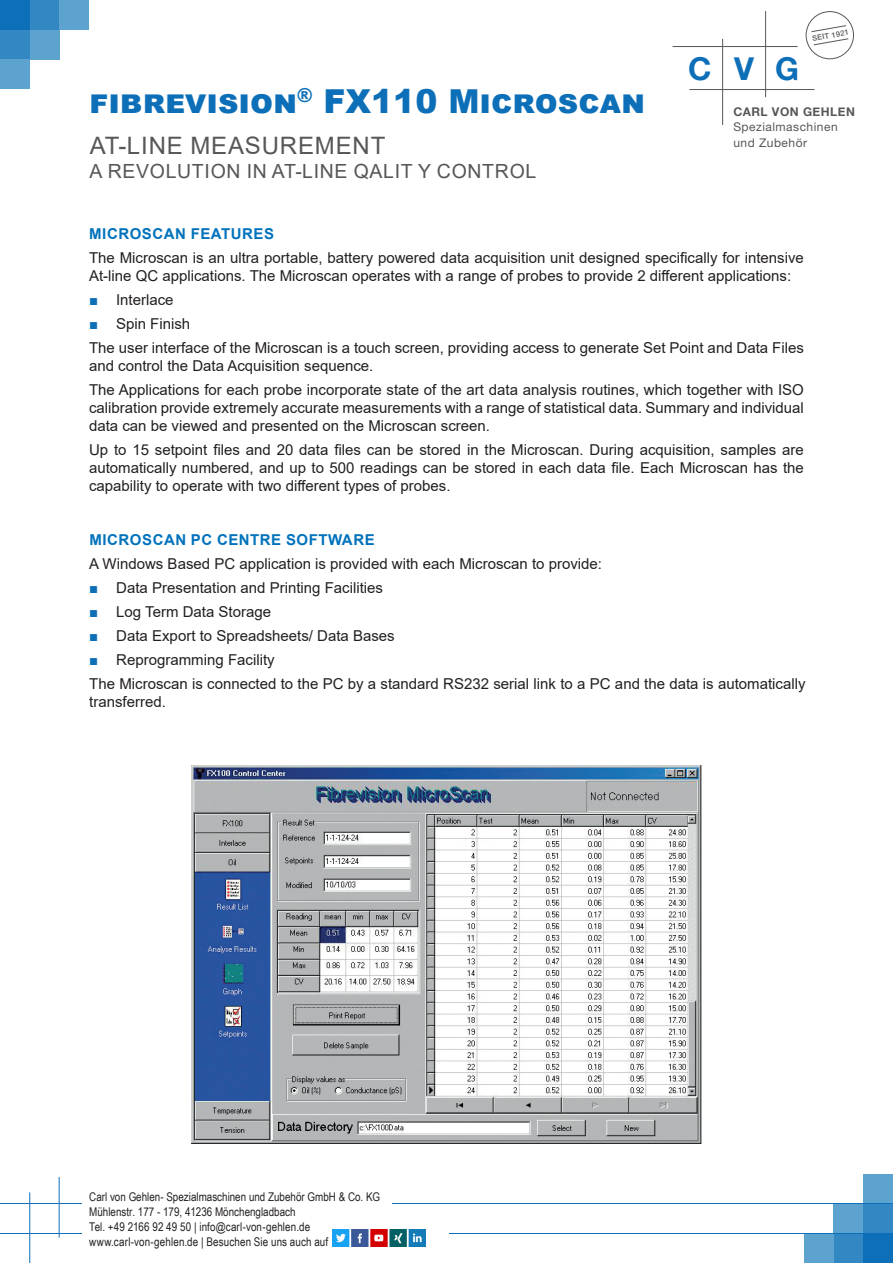
<style>
.page{position:relative;width:893px;height:1263px;background:#fff}
.page>*{position:absolute;margin:0;border:0;box-sizing:border-box;transform-origin:0 0}
.t1{font:900 33px "Arial";color:#0c6fb8}
.t2{font:700 31.5px "Helvetica Neue";color:#0c6fb8}
.t3{font:24px "Arial";letter-spacing:.035em;color:#575756}
.t4{font:19.5px "Arial";letter-spacing:.035em;color:#575756}
.t5{font:15px/18px "Arial";color:#231f20}
.t6{font:700 15px "Arial";letter-spacing:.035em;color:#0072bc}
.t7{font:12px/15px "Arial Narrow";color:#231f20}
.t8{font:12px/15.8px "Helvetica Neue LT Std";letter-spacing:.04em;color:#575756}
.t9{font:700 12px "Helvetica Neue";letter-spacing:.04em;color:#575756}
.t10{font:500 7.5px "Helvetica Neue";color:#575756}
.s1{color:#0c6fb8}
</style>
<div class="page">
<div style="left:863px;top:1203px;width:30px;height:30px;background:#3388c3"></div>
<div style="left:863px;top:1233px;width:30px;height:30px;background:#0c6fb8"></div>
<div style="left:863px;top:1174px;width:30px;height:29px;background:#5ca3cf"></div>
<div style="left:833px;top:1203px;width:30px;height:30px;background:#5ca3cf"></div>
<div style="left:833px;top:1233px;width:30px;height:30px;background:#3388c3"></div>
<div style="left:804px;top:1233px;width:29px;height:30px;background:#5ca3cf"></div>
<hr style="left:29px;top:1192px;width:1px;height:71px;background:#0c6fb8">
<hr style="left:59px;top:1177px;width:1px;height:60px;background:#0c6fb8">
<hr style="left:0;top:1233px;width:82px;height:1px;background:#0c6fb8">
<hr style="left:0;top:1203px;width:82px;height:1px;background:#0c6fb8">
<div style="left:0;top:0;width:30px;height:30px;background:#0c6fb8"></div>
<div style="left:30px;top:0;width:30px;height:30px;background:#3388c3"></div>
<div style="left:60px;top:0;width:29px;height:30px;background:#5ca3cf"></div>
<div style="left:0;top:30px;width:30px;height:30px;background:#3388c3"></div>
<div style="left:30px;top:30px;width:30px;height:30px;background:#5ca3cf"></div>
<div style="left:0;top:60px;width:30px;height:29px;background:#5ca3cf"></div>
<hr style="left:393px;top:1203px;width:500px;height:1px;background:#0c6fb8">
<hr style="left:449px;top:1233px;width:444px;height:1px;background:#0c6fb8">
<div style="left:806px;top:11px;width:48px;height:48px;border:1px solid #575756;border-radius:50%"></div>
<svg style="left:811px;top:25px;width:38px;height:21px"></svg>
<hr style="left:722px;top:39px;width:1px;height:86px;background:#575756">
<hr style="left:765px;top:11px;width:1px;height:86px;background:#575756">
<hr style="left:673px;top:46px;width:125px;height:1px;background:#575756">
<hr style="left:689px;top:89px;width:125px;height:1px;background:#575756">
<img style="left:332px;top:1229px;width:94px;height:18px">
<img style="left:191px;top:766px;width:511px;height:377px">
<p class="t1" style="left:89px;top:77px;width:557px">fibrevision<sup>®</sup> FX110 Microscan</p>
<p class="t3" style="left:90px;top:129px;width:297px">AT-LINE MEASUREMENT</p>
<p class="t4" style="left:90px;top:157px;width:448px">A REVOLUTION IN AT-LINE QALIT Y CONTROL</p>
<p class="t10" style="left:812px;top:34px;width:38px;rotate:-10deg">SEIT 1921</p>
<h2 class="t2" style="left:688px;top:49px;width:113px">CVG</h2>
<p class="t9" style="left:733px;top:104px;width:123px">CARL VON GEHLEN</p>
<p class="t8" style="left:733px;top:119px;width:106px">Spezialmaschinen und Zubehör</p>
<p class="t6" style="left:89px;top:223px;width:186px">MICROSCAN FEATURES</p>
<p class="t5" style="left:89px;top:248px;width:716px">The Microscan is an ultra portable, battery powered data acquisition unit designed specifically for intensive<br>At-line QC applications. The Microscan operates with a range of probes to provide 2 different applications:</p>
<p class="t5" style="left:89px;top:290px;width:86px"><span class="s1">■</span> Interlace</p>
<p class="t5" style="left:89px;top:314px;width:103px"><span class="s1">■</span> Spin Finish</p>
<p class="t5" style="left:89px;top:338px;width:716px">The user interface of the Microscan is a touch screen, providing access to generate Set Point and Data Files and control the Data Acquisition sequence.</p>
<p class="t5" style="left:89px;top:380px;width:716px;text-align:justify">The Applications for each probe incorporate state of the art data analysis routines, which together with ISO calibration provide extremely accurate measurements with a range of statistical data. Summary and individual data can be viewed and presented on the Microscan screen.</p>
<p class="t5" style="left:89px;top:440px;width:716px;text-align:justify">Up to 15 setpoint files and 20 data files can be stored in the Microscan. During acquisition, samples are automatically numbered, and up to 500 readings can be stored in each data file. Each Microscan has the capability to operate with two different types of probes.</p>
<p class="t6" style="left:90px;top:529px;width:287px">MICROSCAN PC CENTRE SOFTWARE</p>
<p class="t5" style="left:89px;top:554px;width:514px">A Windows Based PC application is provided with each Microscan to provide:</p>
<p class="t5" style="left:89px;top:578px;width:295px"><span class="s1">■</span> Data Presentation and Printing Facilities</p>
<p class="t5" style="left:89px;top:602px;width:183px"><span class="s1">■</span> Log Term Data Storage</p>
<p class="t5" style="left:89px;top:626px;width:307px"><span class="s1">■</span> Data Export to Spreadsheets/ Data Bases</p>
<p class="t5" style="left:89px;top:650px;width:187px"><span class="s1">■</span> Reprogramming Facility</p>
<p class="t5" style="left:89px;top:674px;width:718px">The Microscan is connected to the PC by a standard RS232 serial link to a PC and the data is automatically transferred.</p>
<p class="t7" style="left:89px;top:1189px;width:292px">Carl von Gehlen- Spezialmaschinen und Zubehör GmbH &amp; Co. KG Mühlenstr. 177 - 179, 41236 Mönchengladbach<br>Tel. +49 2166 92 49 50 | info@carl-von-gehlen.de www.carl-von-gehlen.de | Besuchen Sie uns auch auf</p>
</div>
